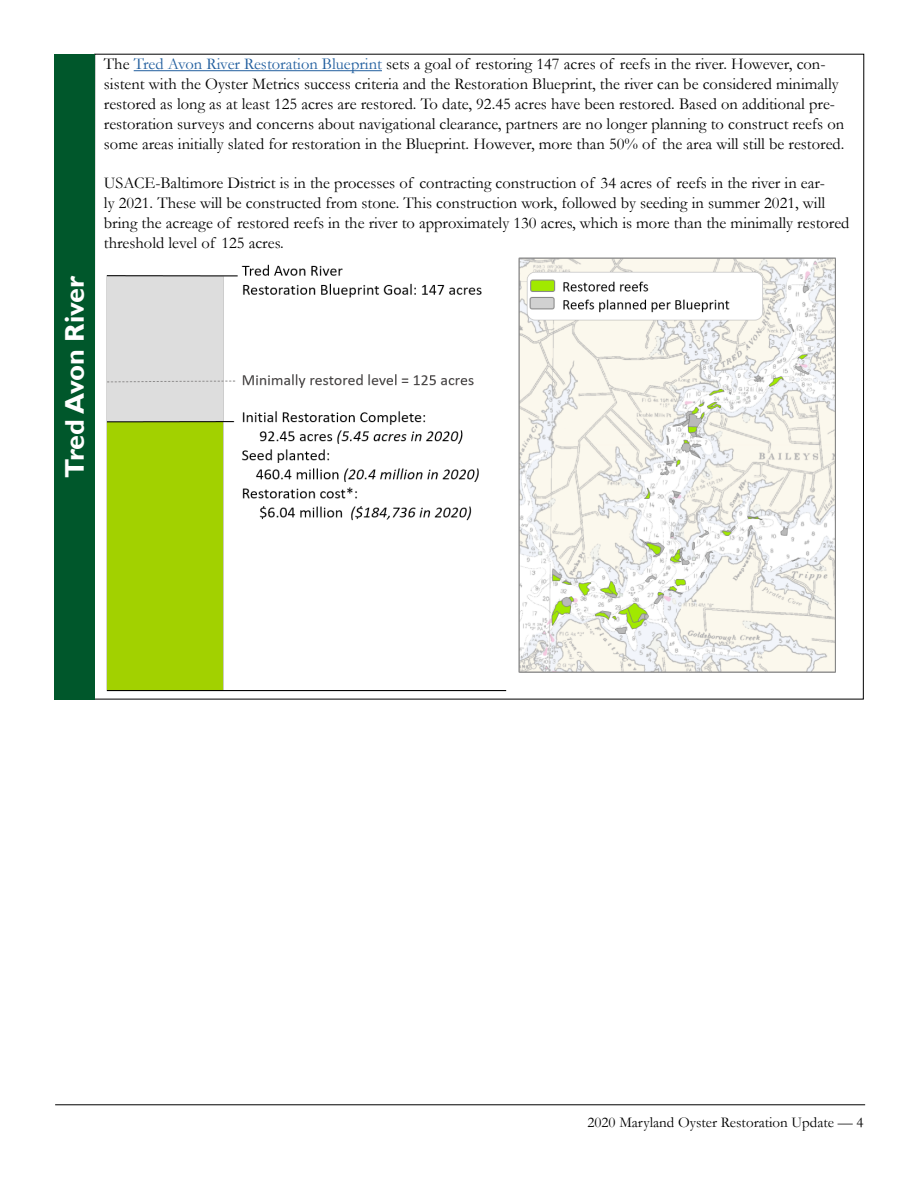
<style>
.page{position:relative;width:918px;height:1188px;background:#fff}
.page>*{position:absolute;margin:0;border:0;box-sizing:border-box;transform-origin:0 0}
.t1{font:700 27px "Gill Sans";letter-spacing:-.01em;color:#fff}
.t2{font:16.5px/19.8px "Garamond";color:#000}
.t3{font:15px "Garamond";color:#000}
.s1{color:#215e9e}
</style>
<div class="page">
<svg style="left:95px;top:54px;width:769px;height:645px"></svg>
<hr style="left:134px;top:70px;width:248px;height:1px;background:#215e9e">
<div style="left:54px;top:54px;width:41px;height:645px;background:#00572b"></div>
<hr style="left:55px;top:1104px;width:810px;height:1px;background:#000">
<img style="left:104px;top:255px;width:737px;height:444px">
<p class="t1" style="left:58px;top:478px;width:203px;rotate:-90deg">Tred Avon River</p>
<p class="t2" style="left:104px;top:54px;width:742px">The <span class="s1">Tred Avon River Restoration Blueprint</span> sets a goal of restoring 147 acres of reefs in the river. However, con&shy;sistent with the Oyster Metrics success criteria and the Restoration Blueprint, the river can be considered minimally restored as long as at least 125 acres are restored. To date, 92.45 acres have been restored. Based on additional pre&shy;restoration surveys and concerns about navigational clearance, partners are no longer planning to construct reefs on some areas initially slated for restoration in the Blueprint. However, more than 50% of the area will still be restored.</p>
<p class="t2" style="left:104px;top:173px;width:747px">USACE-Baltimore District is in the processes of contracting construction of 34 acres of reefs in the river in ear-<br>ly 2021. These will be constructed from stone. This construction work, followed by seeding in summer 2021, will bring the acreage of restored reefs in the river to approximately 130 acres, which is more than the minimally restored threshold level of 125 acres.</p>
<p class="t3" style="left:588px;top:1112px;width:278px">2020 Maryland Oyster Restoration Update — 4</p>
</div>
